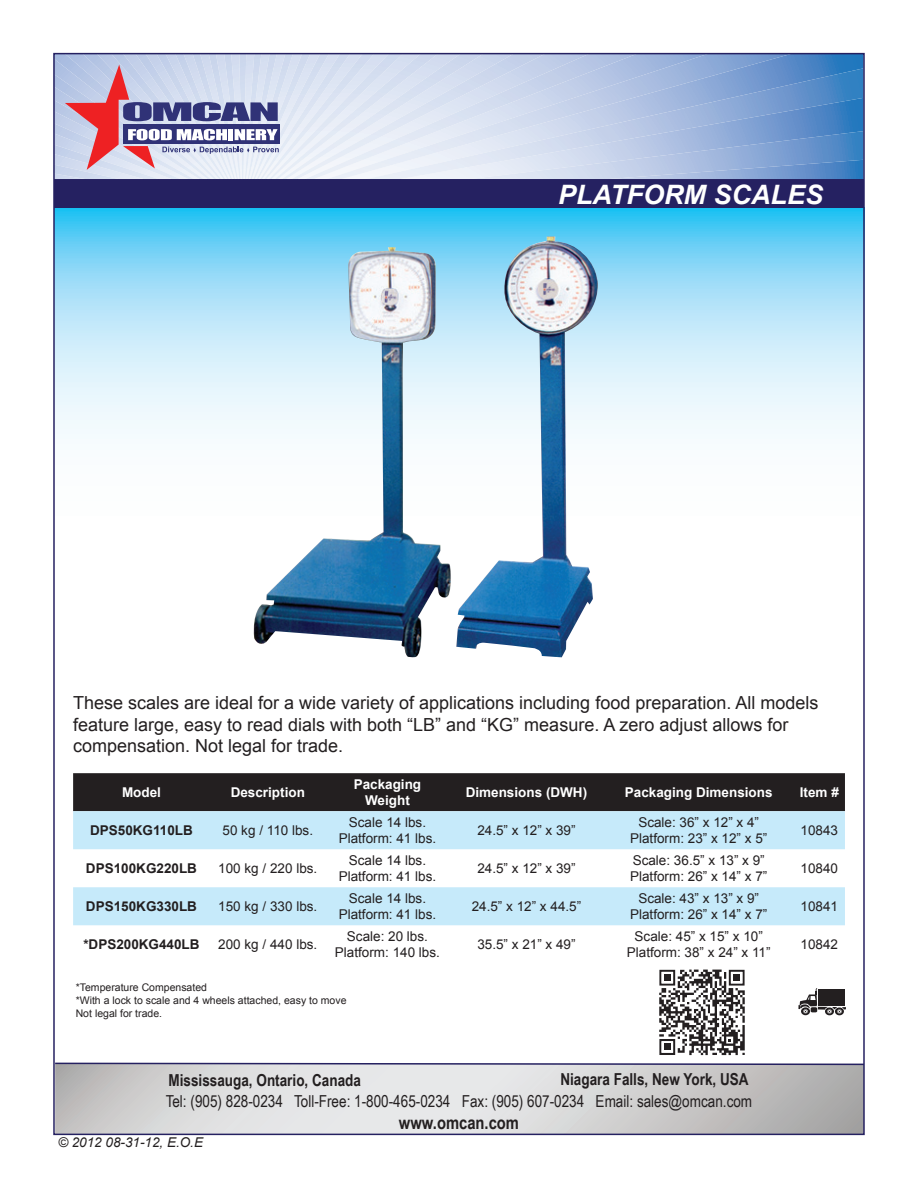
<style>
.page{position:relative;width:918px;height:1188px;background:#fff}
.page>*{position:absolute;margin:0;border:0;box-sizing:border-box;transform-origin:0 0}
.t1{font:italic 700 26.7px "Arial";color:#fff}
.t2{font:18px/21.6px "Arial";color:#231f20}
.t3{font:700 18px "Arial Narrow";color:#231f20}
.t4{font:16.5px "Arial Narrow";color:#231f20}
.t5{font:700 16.5px "Arial Narrow";color:#231f20}
.t6{font:13.5px "Arial";color:#231f20}
.t7{font:700 13.5px/16.2px "Arial";color:#fff;text-align:center}
.t8{font:700 13.5px "Arial";color:#231f20}
.t9{font:italic 13.5px "Arial";color:#231f20}
.t10{font:10.5px "Arial";color:#231f20}
</style>
<div class="page">
<svg style="left:56px;top:208px;width:806px;height:231px;background:#a5e2f8"></svg>
<svg style="left:56px;top:1066px;width:806px;height:66px;background:#d3d3d3"></svg>
<div style="left:55px;top:179px;width:809px;height:29px;background:#252161"></div>
<svg style="left:56px;top:56px;width:806px;height:123px;background:#b7c2de"></svg>
<img style="left:252px;top:237px;width:346px;height:421px">
<div style="left:73px;top:773px;width:772px;height:38px;background:#231f20"></div>
<svg style="left:73px;top:811px;width:772px;height:114px;fill:#c6eafa"></svg>
<svg style="left:54px;top:967px;width:811px;height:99px"></svg>
<p class="t1" style="left:558px;top:177px;width:267px">PLATFORM SCALES</p>
<p class="t2" style="left:73px;top:692px;width:747px">These scales are ideal for a wide variety of applications including food preparation. All models feature large, easy to read dials with both “LB” and “KG” measure. A zero adjust allows for compensation. Not legal for trade.</p>
<p class="t7" style="left:122px;top:785px;width:41px">Model</p>
<p class="t7" style="left:231px;top:785px;width:76px">Description</p>
<p class="t7" style="left:354px;top:777px;width:69px">Packaging<br>Weight</p>
<p class="t7" style="left:466px;top:785px;width:123px">Dimensions (DWH)</p>
<p class="t7" style="left:625px;top:785px;width:149px">Packaging Dimensions</p>
<p class="t7" style="left:800px;top:785px;width:41px">Item #</p>
<p class="t8" style="left:90px;top:821px;width:104px">DPS50KG110LB</p>
<p class="t6" style="left:223px;top:822px;width:92px">50 kg / 110 lbs.</p>
<p class="t6" style="left:349px;top:813px;width:79px">Scale 14 lbs.</p>
<p class="t6" style="left:339px;top:830px;width:99px">Platform: 41 lbs.</p>
<p class="t6" style="left:638px;top:813px;width:122px">Scale: 36” x 12” x 4”</p>
<p class="t6" style="left:630px;top:830px;width:139px">Platform: 23” x 12” x 5”</p>
<p class="t6" style="left:477px;top:822px;width:100px">24.5” x 12” x 39”</p>
<p class="t6" style="left:801px;top:822px;width:39px">10843</p>
<p class="t8" style="left:86px;top:859px;width:113px">DPS100KG220LB</p>
<p class="t6" style="left:218px;top:860px;width:101px">100 kg / 220 lbs.</p>
<p class="t6" style="left:349px;top:851px;width:79px">Scale 14 lbs.</p>
<p class="t6" style="left:339px;top:868px;width:99px">Platform: 41 lbs.</p>
<p class="t6" style="left:477px;top:860px;width:100px">24.5” x 12” x 39”</p>
<p class="t6" style="left:633px;top:851px;width:134px">Scale: 36.5” x 13” x 9”</p>
<p class="t6" style="left:630px;top:868px;width:139px">Platform: 26” x 14” x 7”</p>
<p class="t8" style="left:86px;top:897px;width:113px">DPS150KG330LB</p>
<p class="t6" style="left:218px;top:898px;width:101px">150 kg / 330 lbs.</p>
<p class="t6" style="left:349px;top:890px;width:79px">Scale 14 lbs.</p>
<p class="t6" style="left:339px;top:906px;width:99px">Platform: 41 lbs.</p>
<p class="t6" style="left:472px;top:898px;width:111px">24.5” x 12” x 44.5”</p>
<p class="t6" style="left:638px;top:890px;width:122px">Scale: 43” x 13” x 9”</p>
<p class="t6" style="left:630px;top:906px;width:139px">Platform: 26” x 14” x 7”</p>
<p class="t8" style="left:83px;top:935px;width:118px">*DPS200KG440LB</p>
<p class="t6" style="left:218px;top:936px;width:101px">200 kg / 440 lbs.</p>
<p class="t6" style="left:347px;top:928px;width:83px">Scale: 20 lbs.</p>
<p class="t6" style="left:335px;top:944px;width:107px">Platform: 140 lbs.</p>
<p class="t6" style="left:477px;top:936px;width:100px">35.5” x 21” x 49”</p>
<p class="t6" style="left:635px;top:928px;width:130px">Scale: 45” x 15” x 10”</p>
<p class="t6" style="left:627px;top:944px;width:145px">Platform: 38” x 24” x 11”</p>
<p class="t10" style="left:76px;top:981px;width:133px">*Temperature Compensated</p>
<p class="t10" style="left:76px;top:993px;width:272px">*With a lock to scale and 4 wheels attached, easy to move</p>
<p class="t10" style="left:76px;top:1006px;width:88px">Not legal for trade.</p>
<p class="t5" style="left:168px;top:1068px;width:194px">Mississauga, Ontario, Canada</p>
<p class="t5" style="left:560px;top:1067px;width:190px">Niagara Falls, New York, USA</p>
<p class="t4" style="left:166px;top:1089px;width:588px">Tel: (905) 828-0234 Toll-Free: 1-800-465-0234 Fax: (905) 607-0234 Email: sales@omcan.com</p>
<h2 class="t3" style="left:399px;top:1109px;width:122px">www.omcan.com</h2>
<p class="t9" style="left:58px;top:1134px;width:147px">© 2012 08-31-12, E.O.E</p>
<p class="t6" style="left:801px;top:860px;width:39px">10840</p>
<p class="t6" style="left:801px;top:898px;width:39px">10841</p>
<p class="t6" style="left:801px;top:936px;width:39px">10842</p>
</div>
